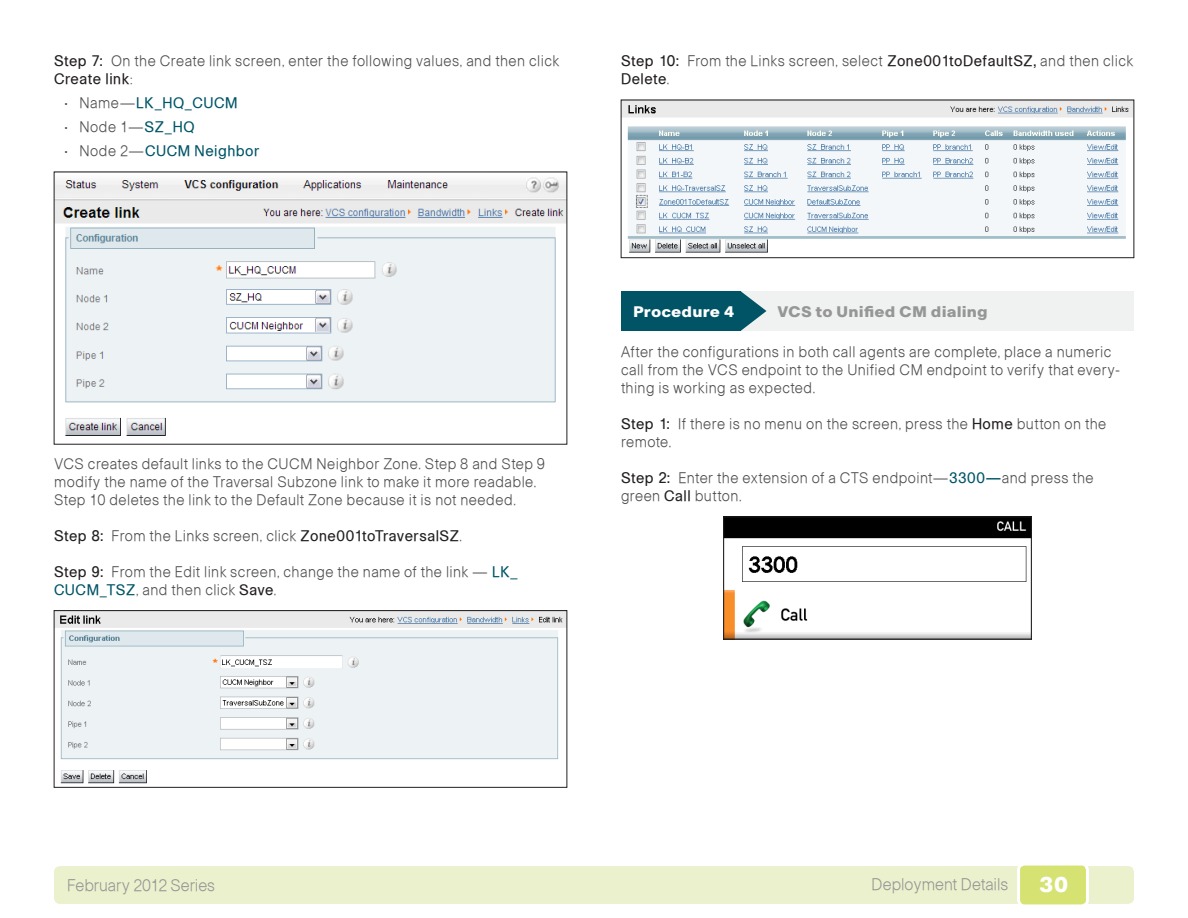
<style>
.page{position:relative;width:1188px;height:918px;background:#fff}
.page>*{position:absolute;margin:0;border:0;box-sizing:border-box;transform-origin:0 0}
.t1{font:900 21px "Cisco";color:#fff}
.t2{font:16.5px "Ciscolight";color:#969696;scale:.95 1}
.Numbered_step_SBA{font:15px/18px "Ciscolight";letter-spacing:.03em;color:#4d4d4d;scale:.95 1}
.Body_text_SBA{font:15px/18px "Ciscolight";letter-spacing:.03em;color:#4d4d4d;scale:.95 1}
.Bullet_1_SBA{font:15px "Ciscoregular";letter-spacing:.035em;color:#005568;scale:.95 1}
.Place_Procedure_Head{font:900 15px "Cisco";letter-spacing:.01em;color:#969696}
.Bullet_1_SBA-2{font:15px "Ciscolight";color:#4d4d4d;scale:.95 1}
.Place_Procedure_Head-2{font:900 15px "Cisco";letter-spacing:.005em;color:#fff}
.s1{font-family:"Cisco";color:#231f20}
.s2{font-family:"Ciscoregular";color:#231f20}
.s3{font-family:"Ciscolight";color:#4d4d4d}
.s4{font-family:"Ciscoregular";color:#005568}
</style>
<div class="page">
<div style="left:54px;top:866px;width:1080px;height:38px;background:#ebf1cd;border-radius:6px"></div>
<div style="left:1019px;top:864px;width:68px;height:42px;background:#d6e373;border-radius:6px"></div>
<div style="left:1017px;top:863px;width:72px;height:44px;border:3px solid #fff;border-radius:6px"></div>
<img style="left:56px;top:177px;width:509px;height:259px">
<img style="left:56px;top:612px;width:509px;height:172px">
<div style="left:54px;top:610px;width:513px;height:178px;border:1px solid #231f20"></div>
<img style="left:623px;top:102px;width:509px;height:151px">
<div style="left:621px;top:100px;width:513px;height:158px;border:1px solid #231f20"></div>
<div style="left:621px;top:291px;width:513px;height:40px;background:#f0f2f2"></div>
<div style="left:621px;top:291px;width:120px;height:40px;background:#005466"></div>
<svg style="left:741px;top:291px;width:26px;height:40px"></svg>
<img style="left:725px;top:519px;width:305px;height:118px">
<div style="left:723px;top:517px;width:309px;height:122px;border:1px solid #231f20"></div>
<p class="Numbered_step_SBA" style="left:54px;top:51px;width:533px"><span class="s1">Step 7:</span> On the Create link screen, enter the following values, and then click<br><span class="s2">Create link</span>:</p>
<p class="Bullet_1_SBA" style="left:64px;top:94px;width:184px"><span class="s3">• Name—</span>LK_HQ_CUCM</p>
<p class="Bullet_1_SBA-2" style="left:64px;top:118px;width:138px">• Node 1—<span class="s4">SZ_HQ</span></p>
<p class="Bullet_1_SBA" style="left:64px;top:142px;width:207px"><span class="s3">• Node 2—</span>CUCM Neighbor</p>
<p class="Body_text_SBA" style="left:54px;top:454px;width:518px">VCS creates default links to the CUCM Neighbor Zone. Step 8 and Step 9 modify the name of the Traversal Subzone link to make it more readable.<br>Step 10 deletes the link to the Default Zone because it is not needed.</p>
<p class="Numbered_step_SBA" style="left:54px;top:526px;width:431px"><span class="s1">Step 8:</span> From the Links screen, click <span class="s2">Zone001toTraversalSZ</span>.</p>
<p class="Numbered_step_SBA" style="left:54px;top:562px;width:490px"><span class="s1">Step 9:</span> From the Edit link screen, change the name of the link — <span class="s4">LK_<br>CUCM_TSZ</span>, and then click <span class="s2">Save</span>.</p>
<p class="Numbered_step_SBA" style="left:621px;top:51px;width:541px"><span class="s1">Step 10:</span> From the Links screen, select <span class="s2">Zone001toDefaultSZ,</span> and then click<br><span class="s2">Delete</span>.</p>
<p class="Place_Procedure_Head-2" style="left:633px;top:303px;width:103px">Procedure 4</p>
<p class="Place_Procedure_Head" style="left:777px;top:303px;width:212px">VCS to Unified CM dialing</p>
<p class="Body_text_SBA" style="left:621px;top:342px;width:527px">After the configurations in both call agents are complete, place a numeric call from the VCS endpoint to the Unified CM endpoint to verify that every&shy;thing is working as expected.</p>
<p class="Numbered_step_SBA" style="left:621px;top:414px;width:512px"><span class="s1">Step 1:</span> If there is no menu on the screen, press the <span class="s2">Home</span> button on the remote.</p>
<p class="Numbered_step_SBA" style="left:621px;top:468px;width:499px"><span class="s1">Step 2:</span> Enter the extension of a CTS endpoint—<span class="s4">3300—</span>and press the green <span class="s2">Call</span> button.</p>
<p class="t2" style="left:67px;top:875px;width:157px">February 2012 Series</p>
<p class="t2" style="left:872px;top:874px;width:146px">Deployment Details</p>
<h1 class="t1" style="left:1039px;top:872px;width:31px">30</h1>
</div>
